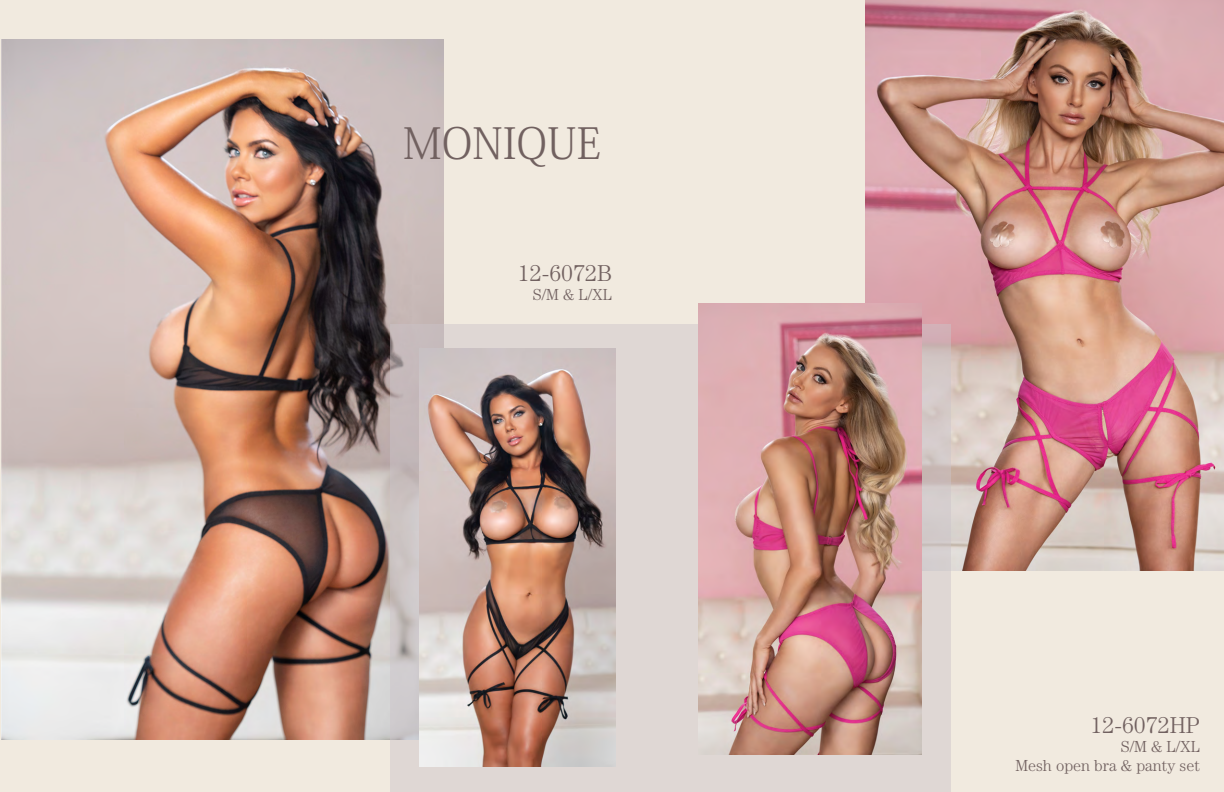
<style>
.page{position:relative;width:1224px;height:792px;background:#f1eadf}
.page>*{position:absolute;margin:0;border:0;box-sizing:border-box;transform-origin:0 0}
.t1{font:43px "Adobe Fangsong Std";color:#716160}
.t2{font:300 23px "Century Std";color:#716160}
.t3{font:300 16px/19.2px "Century Std";color:#716160;text-align:right}
</style>
<div class="page">
<img style="left:1px;top:39px;width:443px;height:701px">
<img style="left:865px;top:0;width:359px;height:571px">
<svg style="left:390px;top:324px;width:560px;height:468px;background:#dad1cf"></svg>
<img style="left:419px;top:348px;width:197px;height:418px">
<img style="left:699px;top:304px;width:223px;height:450px">
<h1 class="t1" style="left:403px;top:117px;width:199px">MONIQUE</h1>
<h2 class="t2" style="left:518px;top:259px;width:96px">12-6072B</h2>
<p class="t3" style="left:533px;top:284px;width:81px">S/M &amp; L/XL</p>
<h2 class="t2" style="left:1091px;top:712px;width:111px">12-6072HP</h2>
<p class="t3" style="left:1015px;top:737px;width:186px">S/M &amp; L/XL<br>Mesh open bra &amp; panty set</p>
</div>
